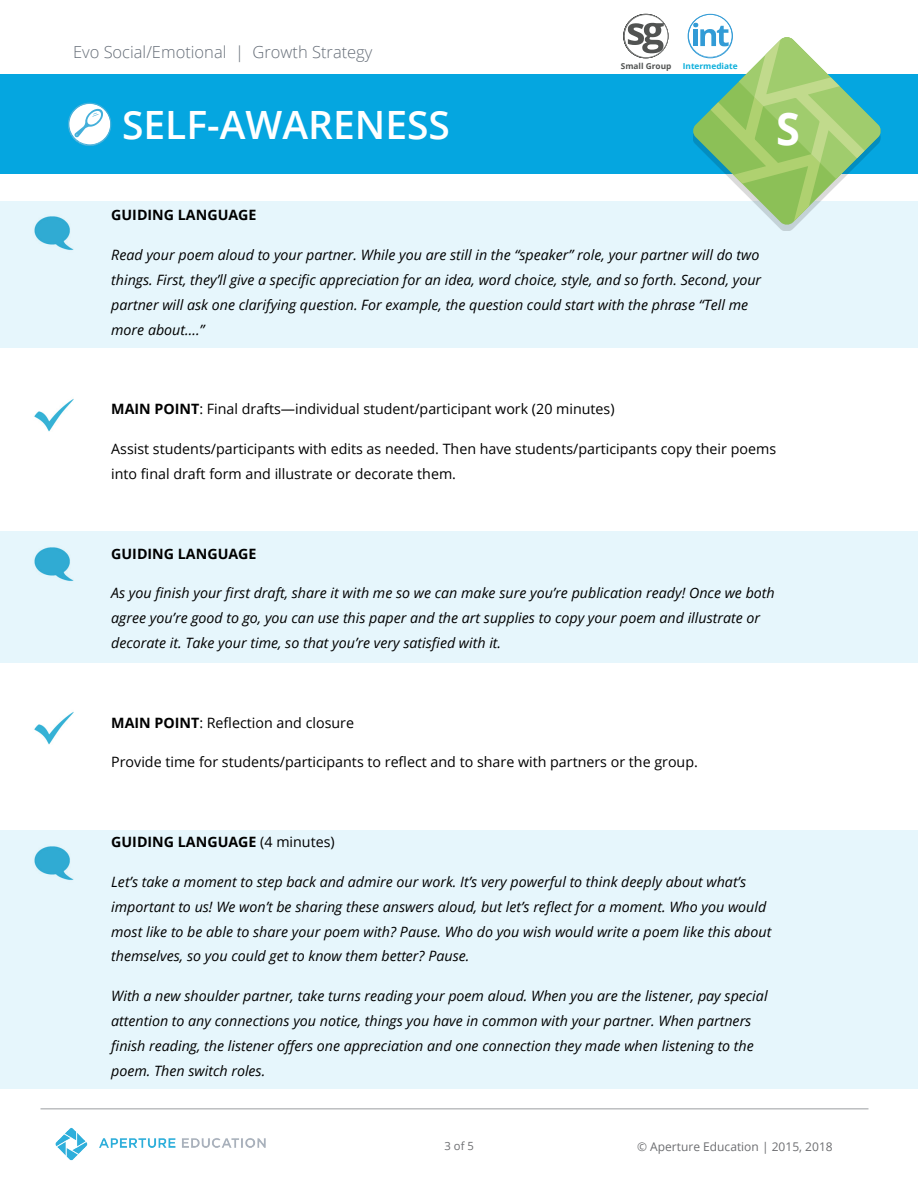
<style>
.page{position:relative;width:918px;height:1188px;background:#fff}
.page>*{position:absolute;margin:0;border:0;box-sizing:border-box;transform-origin:0 0}
.t1{font:700 45px "Open Sans";color:#fff;scale:.96 1}
.t2{font:600 39px "Open Sans";color:#fff}
.t3{font:300 16.5px "Open Sans";color:#666e78}
.t4{font:italic 14.25px/24.8px "Open Sans";color:#000}
.t5{font:14.25px/24.8px "Open Sans";color:#000}
.t6{font:700 14.25px "Open Sans";color:#000}
.t7{font:12px "Open Sans";color:#6d6e71}
.t8{font:11.25px "Open Sans";color:#6d6e71}
.t9{font:700 8.1px "Open Sans";color:#0cafdb}
.t10{font:700 8.1px "Open Sans";color:#515352}
.s1{font-style:inherit}
.s2{font-weight:700}
.s3{font-weight:400}
</style>
<div class="page">
<img style="left:55px;top:1127px;width:211px;height:34px">
<hr style="left:40px;top:1108px;width:828px;height:2px;background:#bcbec0">
<div style="left:0;top:74px;width:918px;height:100px;background:#05a6e0"></div>
<svg style="left:68px;top:103px;width:43px;height:43px"></svg>
<div style="left:0;top:531px;width:918px;height:131px;background:#e6f6fc"></div>
<div style="left:0;top:830px;width:918px;height:259px;background:#e6f6fc"></div>
<div style="left:0;top:201px;width:918px;height:147px;background:#e6f6fc"></div>
<img style="left:34px;top:547px;width:40px;height:34px">
<img style="left:34px;top:846px;width:40px;height:34px">
<img style="left:34px;top:216px;width:40px;height:34px">
<img style="left:34px;top:712px;width:40px;height:33px">
<img style="left:34px;top:399px;width:40px;height:33px">
<svg style="left:623px;top:13px;width:46px;height:46px"></svg>
<svg style="left:688px;top:14px;width:193px;height:212px"></svg>
<p class="t3" style="left:73px;top:40px;width:301px">Evo Social/Emotional | Growth Strategy</p>
<p class="t10" style="left:621px;top:60px;width:52px">Small Group</p>
<p class="t9" style="left:683px;top:60px;width:56px">Intermediate</p>
<h2 class="t2" style="left:122px;top:98px;width:329px">SELF-AWAR<span class="s1">E</span>NESS</h2>
<h1 class="t1" style="left:776px;top:97px;width:26px">S</h1>
<p class="t6" style="left:111px;top:205px;width:147px">GUIDING LANGUAGE</p>
<p class="t4" style="left:111px;top:242px;width:652px">Read your poem aloud to your partner. While you are still in the “speaker” role, your partner will do two things. First, they’ll give a specific appreciation for an idea, word choice, style, and so forth. Second, your partner will ask one clarifying question. For example, the question could start with the phrase “Tell me more about….”</p>
<p class="t5" style="left:111px;top:396px;width:505px"><span class="s2">MAIN POINT</span>: Final drafts—individual student/participant work (20 minutes)</p>
<p class="t5" style="left:111px;top:436px;width:666px">Assist students/participants with edits as needed. Then have students/participants copy their poems into final draft form and illustrate or decorate them.</p>
<p class="t6" style="left:111px;top:543px;width:147px">GUIDING LANGUAGE</p>
<p class="t4" style="left:111px;top:580px;width:665px">As you finish your first draft, share it with me so we can make sure you’re publication ready! Once we both agree you’re good to go, you can use this paper and the art supplies to copy your poem and illustrate or decorate it. Take your time, so that you’re very satisfied with it.</p>
<p class="t5" style="left:111px;top:710px;width:244px"><span class="s2">MAIN POINT</span>: Reflection and closure</p>
<p class="t5" style="left:111px;top:750px;width:588px">Provide time for students/participants to reflect and to share with partners or the group.</p>
<p class="t6" style="left:111px;top:832px;width:225px">GUIDING LANGUAGE <span class="s3">(4 minutes)</span></p>
<p class="t4" style="left:111px;top:869px;width:662px">Let’s take a moment to step back and admire our work. It’s very powerful to think deeply about what’s important to us! We won’t be sharing these answers aloud, but let’s reflect for a moment. Who you would most like to be able to share your poem with? Pause. Who do you wish would write a poem like this about themselves, so you could get to know them better? Pause.</p>
<p class="t4" style="left:111px;top:983px;width:658px">With a new shoulder partner, take turns reading your poem aloud. When you are the listener, pay special attention to any connections you notice, things you have in common with your partner. When partners finish reading, the listener offers one appreciation and one connection they made when listening to the poem. Then switch roles.</p>
<p class="t8" style="left:445px;top:1138px;width:31px">3 of 5</p>
<p class="t7" style="left:637px;top:1138px;width:197px">© Aperture Education | 2015, 2018</p>
</div>
